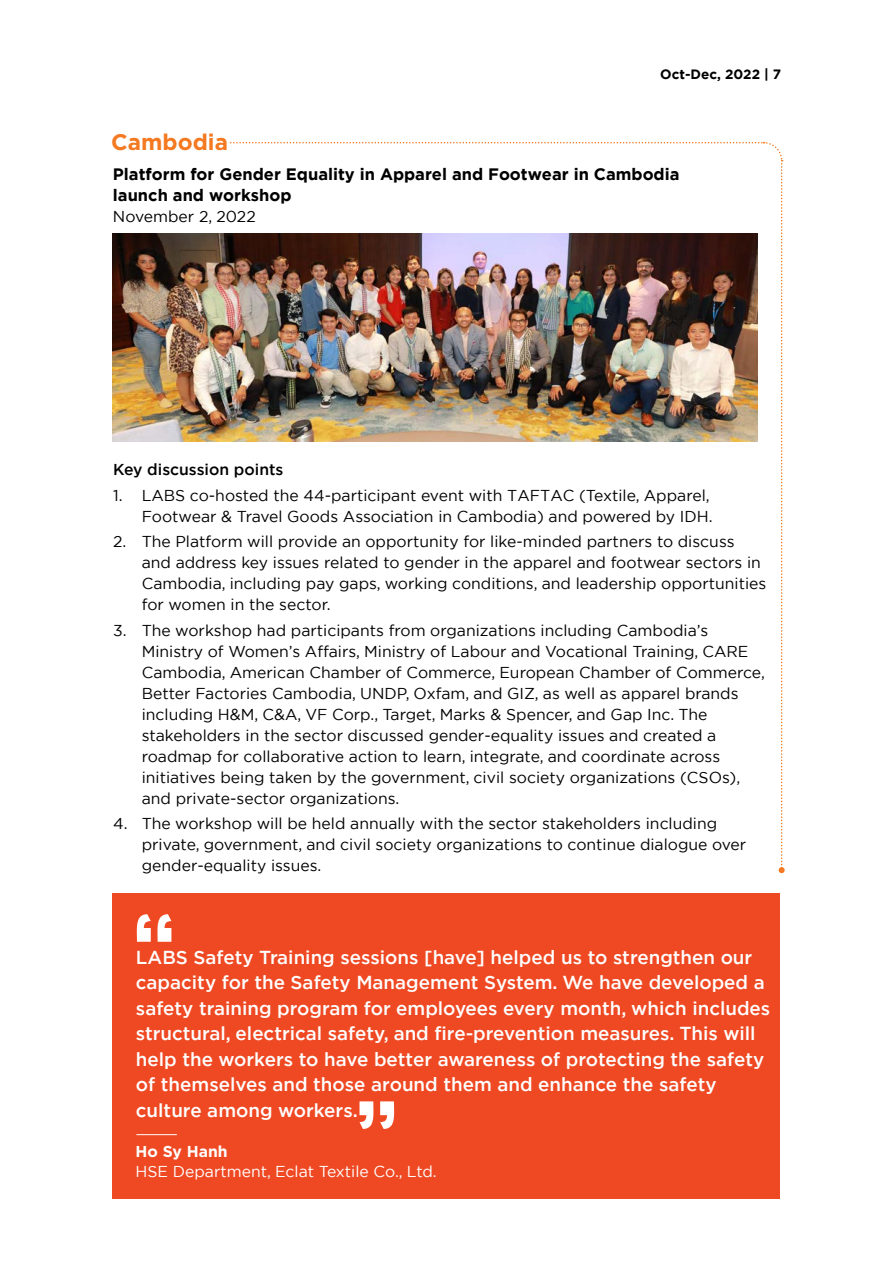
<style>
.page{position:relative;width:893px;height:1263px;background:#fff}
.page>*{position:absolute;margin:0;border:0;box-sizing:border-box;transform-origin:0 0}
.t1{font:700 22.5px "Gotham";color:#f47920}
.t2{font:500 18.75px/25.5px "Gotham";color:#fff}
.t3{font:700 16.5px/21px "Gotham";color:#000}
.t4{font:15.75px/21px "Gotham";color:#000}
.t5{font:15.75px "Gotham";color:#fff}
.t6{font:500 15.75px "Gotham";color:#000}
.t7{font:700 15.75px "Gotham";color:#fff}
.t8{font:700 13.5px "Gotham";color:#000}
</style>
<div class="page">
<svg style="left:168px;top:142px;width:617px;height:731px"></svg>
<div style="left:112px;top:893px;width:668px;height:306px;background:#ef4923"></div>
<svg style="left:137px;top:914px;width:34px;height:28px"></svg>
<svg style="left:359px;top:1101px;width:35px;height:28px"></svg>
<hr style="left:136px;top:1134px;width:41px;height:1px;background:#fff">
<div style="left:111px;top:132px;width:117px;height:18px;background:#fff"></div>
<img style="left:112px;top:233px;width:646px;height:208px">
<h1 class="t1" style="left:111px;top:127px;width:118px">Cambodia</h1>
<p class="t8" style="left:660px;top:66px;width:123px">Oct-Dec, 2022 | 7</p>
<p class="t3" style="left:113px;top:163px;width:568px">Platform for Gender Equality in Apparel and Footwear in Cambodia launch and workshop</p>
<p class="t4" style="left:113px;top:205px;width:144px">November 2, 2022</p>
<p class="t6" style="left:113px;top:459px;width:172px">Key discussion points</p>
<p class="t4" style="left:113px;top:484px;width:601px;text-align:right">1. LABS co-hosted the 44-participant event with TAFTAC (Textile, Apparel,<br>Footwear &amp; Travel Goods Association in Cambodia) and powered by IDH.</p>
<p class="t4" style="left:142px;top:531px;width:626px;text-indent:-29px">2. The Platform will provide an opportunity for like-minded partners to discuss and address key issues related to gender in the apparel and footwear sectors in Cambodia, including pay gaps, working conditions, and leadership opportunities for women in the sector.</p>
<p class="t4" style="left:142px;top:619px;width:625px;text-indent:-29px">3. The workshop had participants from organizations including Cambodia’s Ministry of Women’s Affairs, Ministry of Labour and Vocational Training, CARE Cambodia, American Chamber of Commerce, European Chamber of Commerce, Better Factories Cambodia, UNDP, Oxfam, and GIZ, as well as apparel brands including H&amp;M, C&amp;A, VF Corp., Target, Marks &amp; Spencer, and Gap Inc. The stakeholders in the sector discussed gender-equality issues and created a roadmap for collaborative action to learn, integrate, and coordinate across initiatives being taken by the government, civil society organizations (CSOs), and private-sector organizations.</p>
<p class="t4" style="left:142px;top:813px;width:606px;text-indent:-29px">4. The workshop will be held annually with the sector stakeholders including private, government, and civil society organizations to continue dialogue over gender-equality issues.</p>
<p class="t2" style="left:136px;top:944px;width:636px">LABS Safety Training sessions [have] helped us to strengthen our capacity for the Safety Management System. We have developed a safety training program for employees every month, which includes structural, electrical safety, and fire-prevention measures. This will help the workers to have better awareness of protecting the safety of themselves and those around them and enhance the safety culture among workers.</p>
<p class="t7" style="left:136px;top:1141px;width:94px">Ho Sy Hanh</p>
<p class="t5" style="left:136px;top:1161px;width:303px">HSE Department, Eclat Textile Co., Ltd.</p>
</div>
